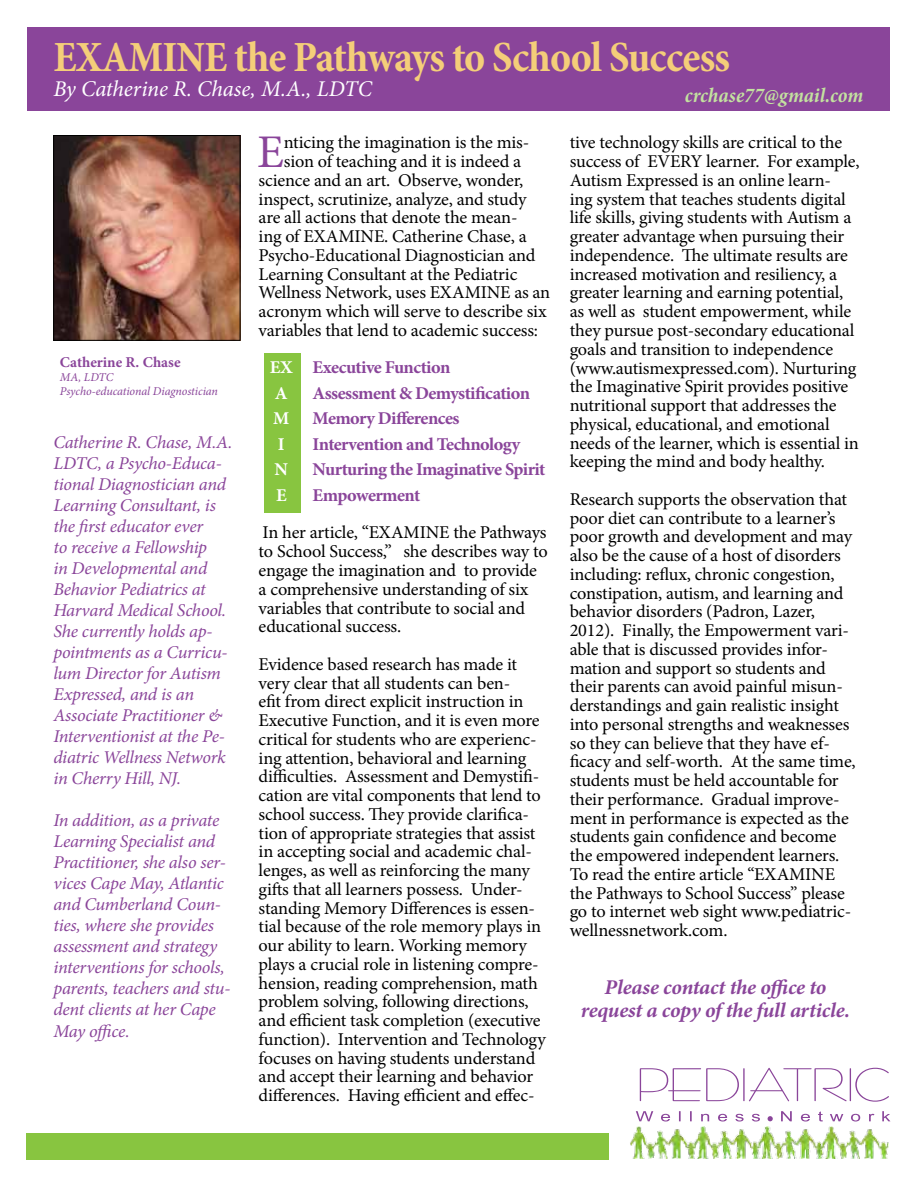
<style>
.page{position:relative;width:918px;height:1188px;background:#fff}
.page>*{position:absolute;margin:0;border:0;box-sizing:border-box;transform-origin:0 0}
.t1{font:46.8px "Minion Pro";color:#8a459a}
.t2{font:700 condensed 43.5px "Minion Pro";letter-spacing:-.02em;color:#f4ce79}
.t3{font:italic 22.5px "Minion Pro";letter-spacing:-.005em;color:#fff}
.t4{font:italic 700 21px/22.5px "Minion Pro";letter-spacing:-.015em;color:#8a459a;text-align:center}
.t5{font:italic 700 condensed 21px "Minion Pro";color:#c3e2a0}
.t6{font:18px/18.8px "Minion Pro";letter-spacing:-.01em;color:#000}
.t7{font:italic 18px/21px "Minion Pro";letter-spacing:-.02em;color:#8a459a}
.t8{font:700 18px/25.5px "Minion Pro";letter-spacing:-.03em;color:#8a459a}
.t9{font:700 18px/25.5px "Minion Pro";color:#fff}
.t10{font:700 15px "Minion Pro";color:#8a459a}
.t11{font:italic 12px/14.4px "Minion Pro";letter-spacing:-.005em;color:#8a459a}
</style>
<div class="page">
<div style="left:26px;top:1133px;width:583px;height:27px;background:#88c540"></div>
<div style="left:27px;top:27px;width:863px;height:84px;background:#8a459a"></div>
<img style="left:630px;top:1127px;width:259px;height:32px">
<svg style="left:640px;top:1068px;width:249px;height:34px"></svg>
<svg style="left:636px;top:1111px;width:254px;height:11px"></svg>
<img style="left:55px;top:137px;width:183px;height:202px">
<div style="left:53px;top:135px;width:187px;height:206px;border:1px solid #000"></div>
<div style="left:264px;top:353px;width:37px;height:160px;background:#88c540"></div>
<h2 class="t2" style="left:53px;top:27px;width:678px">EXAMINE the Pathways to School Success</h2>
<p class="t3" style="left:53px;top:74px;width:320px">By Catherine R. Chase, M.A., LDTC</p>
<p class="t5" style="left:685px;top:81px;width:180px">crchase77@gmail.com</p>
<p class="t10" style="left:60px;top:351px;width:122px">Catherine R. Chase</p>
<p class="t11" style="left:60px;top:370px;width:160px">MA, LDTC<br>Psycho-educational Diagnostician</p>
<p class="t7" style="left:53px;top:432px;width:180px">Catherine R. Chase, M.A.<br>LDTC, a Psycho-Educa&shy;tional Diagnostician and<br>Learning Consultant, is the first educator ever<br>to receive a Fellowship<br>in Developmental and<br>Behavior Pediatrics at<br>Harvard Medical School.<br>She currently holds ap&shy;pointments as a Curricu&shy;lum Director for Autism<br>Expressed, and is an<br>Associate Practitioner &amp;<br>Interventionist at the Pe&shy;diatric Wellness Network in Cherry Hill, NJ.</p>
<p class="t7" style="left:53px;top:810px;width:178px">In addition, as a private<br>Learning Specialist and<br>Practitioner, she also ser&shy;vices Cape May, Atlantic and Cumberland Coun&shy;ties, where she provides assessment and strategy interventions for schools, parents, teachers and stu&shy;dent clients at her Cape<br>May office.</p>
<h1 class="t1" style="left:257px;top:121px;width:29px">E</h1>
<p class="t6" style="left:284px;top:133px;width:247px">nticing the imagination is the mis-</p>
<p class="t6" style="left:284px;top:152px;width:239px">sion of teaching and it is indeed a</p>
<p class="t6" style="left:259px;top:171px;width:266px">science and an art. Observe, wonder,</p>
<p class="t6" style="left:259px;top:190px;width:269px">inspect, scrutinize, analyze, and study</p>
<p class="t6" style="left:259px;top:208px;width:260px">are all actions that denote the mean-</p>
<p class="t6" style="left:259px;top:227px;width:270px">ing of EXAMINE. Catherine Chase, a</p>
<p class="t6" style="left:259px;top:246px;width:278px">Psycho-Educational Diagnostician and</p>
<p class="t6" style="left:259px;top:265px;width:260px">Learning Consultant at the Pediatric</p>
<p class="t6" style="left:259px;top:283px;width:293px">Wellness Network, uses EXAMINE as an</p>
<p class="t6" style="left:259px;top:302px;width:289px">acronym which will serve to describe six</p>
<p class="t6" style="left:259px;top:321px;width:281px">variables that lend to academic success:</p>
<p class="t8" style="left:313px;top:355px;width:234px">Executive Function<br>Assessment &amp; Demystification<br>Memory Differences<br>Intervention and Technology<br>Nurturing the Imaginative Spirit<br>Empowerment</p>
<p class="t6" style="left:259px;top:523px;width:291px">In her article, “EXAMINE the Pathways to School Success,” she describes way to engage the imagination and to provide a comprehensive understanding of six variables that contribute to social and educational success.</p>
<p class="t6" style="left:259px;top:655px;width:289px">Evidence based research has made it very clear that all students can ben-<br>efit from direct explicit instruction in Executive Function, and it is even more critical for students who are experienc&shy;ing attention, behavioral and learning difficulties. Assessment and Demystifi&shy;cation are vital components that lend to school success. They provide clarifica&shy;tion of appropriate strategies that assist in accepting social and academic chal&shy;lenges, as well as reinforcing the many gifts that all learners possess. Under&shy;standing Memory Differences is essen&shy;tial because of the role memory plays in our ability to learn. Working memory plays a crucial role in listening compre&shy;hension, reading comprehension, math problem solving, following directions, and efficient task completion (executive function). Intervention and Technology focuses on having students understand and accept their learning and behavior differences. Having efficient and effec-</p>
<p class="t9" style="left:270px;top:354px;width:25px">EX<br>A<br>M<br>I<br>N<br>E</p>
<p class="t6" style="left:570px;top:133px;width:291px">tive technology skills are critical to the success of EVERY learner. For example, Autism Expressed is an online learn-<br>ing system that teaches students digital life skills, giving students with Autism a greater advantage when pursuing their independence. The ultimate results are increased motivation and resiliency, a greater learning and earning potential, as well as student empowerment, while they pursue post-secondary educational goals and transition to independence (www.autismexpressed.com). Nurturing the Imaginative Spirit provides positive nutritional support that addresses the physical, educational, and emotional needs of the learner, which is essential in keeping the mind and body healthy.</p>
<p class="t6" style="left:570px;top:490px;width:287px">Research supports the observation that poor diet can contribute to a learner’s poor growth and development and may also be the cause of a host of disorders including: reflux, chronic congestion, constipation, autism, and learning and behavior disorders (Padron, Lazer, 2012). Finally, the Empowerment vari&shy;able that is discussed provides infor&shy;mation and support so students and their parents can avoid painful misun&shy;derstandings and gain realistic insight into personal strengths and weaknesses so they can believe that they have ef&shy;ficacy and self-worth. At the same time, students must be held accountable for their performance. Gradual improve&shy;ment in performance is expected as the students gain confidence and become the empowered independent learners.<br>To read the entire article “EXAMINE the Pathways to School Success” please go to internet web sight www.pediatric&shy;wellnessnetwork.com.</p>
<p class="t4" style="left:581px;top:976px;width:271px">Please contact the office to request a copy of the full article.</p>
</div>
